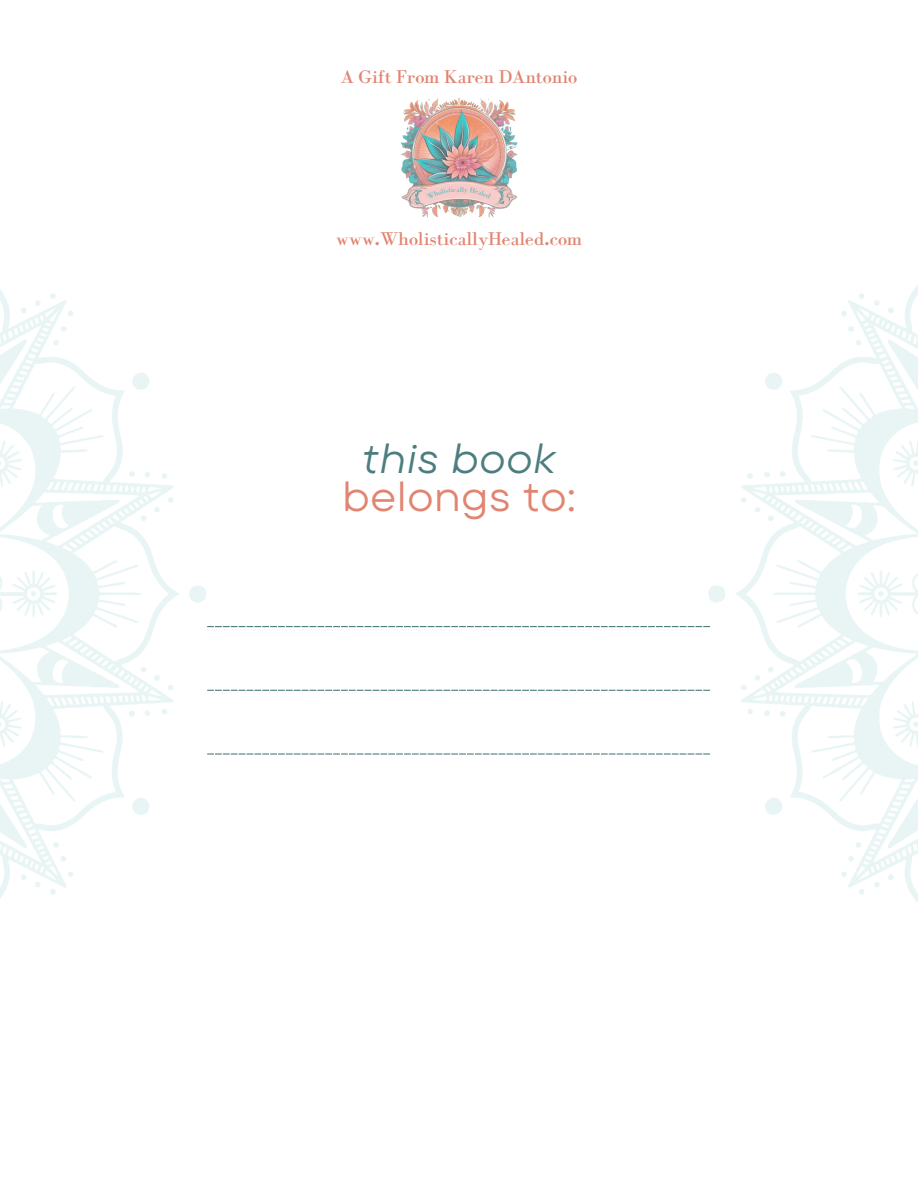
<style>
.page{position:relative;width:918px;height:1188px;background:#fff}
.page>*{position:absolute;margin:0;border:0;box-sizing:border-box;transform-origin:0 0}
.t1{font:42px "TT Commons Pro Exp";color:#e18471}
.t2{font:italic 42px "TT Commons Pro Exp";color:#4d7e7f}
.t3{font:19.5px "EFT Hamakor";color:#e18471}
</style>
<div class="page">
<svg style="left:207px;top:626px;width:501px;height:1px"></svg>
<svg style="left:207px;top:690px;width:501px;height:1px"></svg>
<svg style="left:207px;top:753px;width:501px;height:2px"></svg>
<svg style="left:708px;top:285px;width:210px;height:618px"></svg>
<svg style="left:0;top:289px;width:206px;height:609px"></svg>
<img style="left:400px;top:98px;width:118px;height:120px">
<svg style="left:427px;top:187px;width:64px;height:12px"></svg>
<p class="t3" style="left:341px;top:65px;width:238px">A Gift From Karen DAntonio</p>
<p class="t3" style="left:336px;top:227px;width:248px">www.WholisticallyHealed.com</p>
<p class="t2" style="left:362px;top:431px;width:196px">this book</p>
<p class="t1" style="left:342px;top:469px;width:236px">belongs to:</p>
</div>
